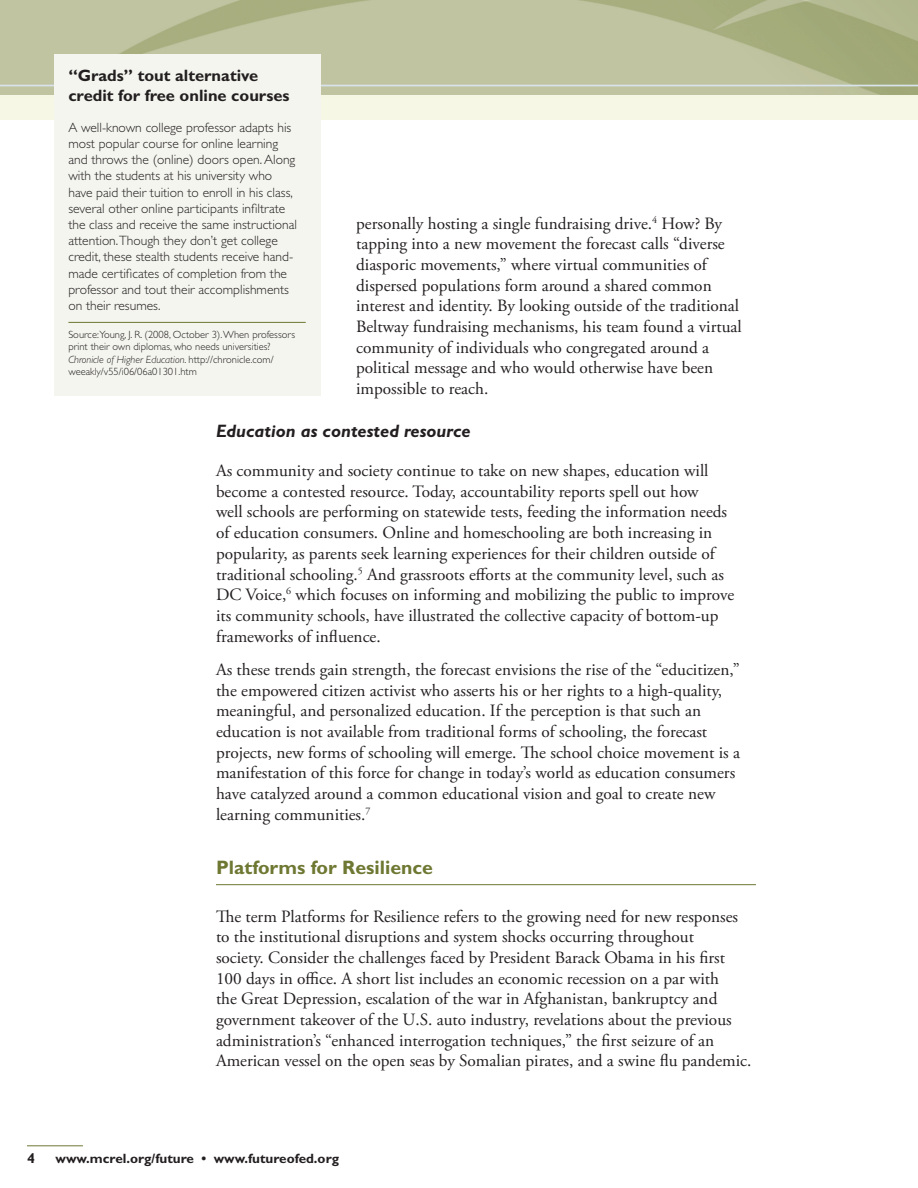
<style>
.page{position:relative;width:918px;height:1188px;background:#fff}
.page>*{position:absolute;margin:0;border:0;box-sizing:border-box;transform-origin:0 0}
.t1{font:700 19.5px "Gill Sans";color:#6f7832}
.t2{font:italic 700 18px "Gill Sans";color:#231f20}
.t3{font:17.25px/20.7px "Adobe Garamond Pro";color:#231f20}
.t4{font:700 16.5px/19.8px "Gill Sans";color:#231f20}
.t5{font:700 14.25px "Gill Sans";color:#231f20}
.t6{font:300 13.5px/16.2px "Gill Sans";color:#231f20}
.t7{font:700 13.5px "Gill Sans";color:#231f20}
.t8{font:300 10.5px/12.6px "Gill Sans";color:#231f20}
.s1{font-style:italic}
</style>
<div class="page">
<hr style="left:27px;top:1145px;width:56px;height:1px;background:#6f7832">
<hr style="left:216px;top:884px;width:540px;height:1px;background:#6f7832">
<div style="left:54px;top:54px;width:266px;height:342px;background:#f4f5ef"></div>
<hr style="left:68px;top:322px;width:238px;height:1px;background:#6f7832">
<p class="t4" style="left:68px;top:65px;width:223px">“Grads” tout alternative credit for free online courses</p>
<p class="t6" style="left:68px;top:119px;width:230px">A well-known college professor adapts his most popular course for online learning and throws the (online) doors open. Along with the students at his university who have paid their tuition to enroll in his class, several other online participants infiltrate the class and receive the same instructional attention.Though they don’t get college credit, these stealth students receive hand&shy;made certificates of completion from the professor and tout their accomplishments on their resumes.</p>
<p class="t8" style="left:68px;top:328px;width:228px">Source:Young, J. R. (2008, October 3). When professors print their own diplomas, who needs universities?<br><span class="s1">Chronicle of Higher Education</span>. http://chronicle.com/ weeakly/v55/i06/06a01301.htm</p>
<p class="t3" style="left:356px;top:213px;width:387px">personally hosting a single fundraising drive.<sup>4</sup> How? By tapping into a new movement the forecast calls “diverse diasporic movements,” where virtual communities of dispersed populations form around a shared common interest and identity. By looking outside of the traditional Beltway fundraising mechanisms, his team found a virtual community of individuals who congregated around a political message and who would otherwise have been impossible to reach.</p>
<p class="t2" style="left:216px;top:421px;width:256px">Education as contested resource</p>
<p class="t3" style="left:216px;top:461px;width:520px">As community and society continue to take on new shapes, education will become a contested resource. Today, accountability reports spell out how<br>well schools are performing on statewide tests, feeding the information needs of education consumers. Online and homeschooling are both increasing in popularity, as parents seek learning experiences for their children outside of traditional schooling.<sup>5</sup> And grassroots efforts at the community level, such as DC Voice,<sup>6</sup> which focuses on informing and mobilizing the public to improve its community schools, have illustrated the collective capacity of bottom-up frameworks of influence.</p>
<p class="t3" style="left:216px;top:660px;width:526px">As these trends gain strength, the forecast envisions the rise of the “educitizen,” the empowered citizen activist who asserts his or her rights to a high-quality, meaningful, and personalized education. If the perception is that such an education is not available from traditional forms of schooling, the forecast projects, new forms of schooling will emerge. The school choice movement is a manifestation of this force for change in today’s world as education consumers have catalyzed around a common educational vision and goal to create new learning communities.<sup>7</sup></p>
<p class="t1" style="left:216px;top:856px;width:219px">Platforms for Resilience</p>
<p class="t3" style="left:216px;top:906px;width:537px">The term Platforms for Resilience refers to the growing need for new responses to the institutional disruptions and system shocks occurring throughout<br>society. Consider the challenges faced by President Barack Obama in his first 100 days in office. A short list includes an economic recession on a par with<br>the Great Depression, escalation of the war in Afghanistan, bankruptcy and government takeover of the U.S. auto industry, revelations about the previous administration’s “enhanced interrogation techniques,” the first seizure of an American vessel on the open seas by Somalian pirates, and a swine flu pandemic.</p>
<p class="t5" style="left:27px;top:1149px;width:9px">4</p>
<p class="t7" style="left:56px;top:1150px;width:285px">www.mcrel.org/future • www.futureofed.org</p>
</div>
